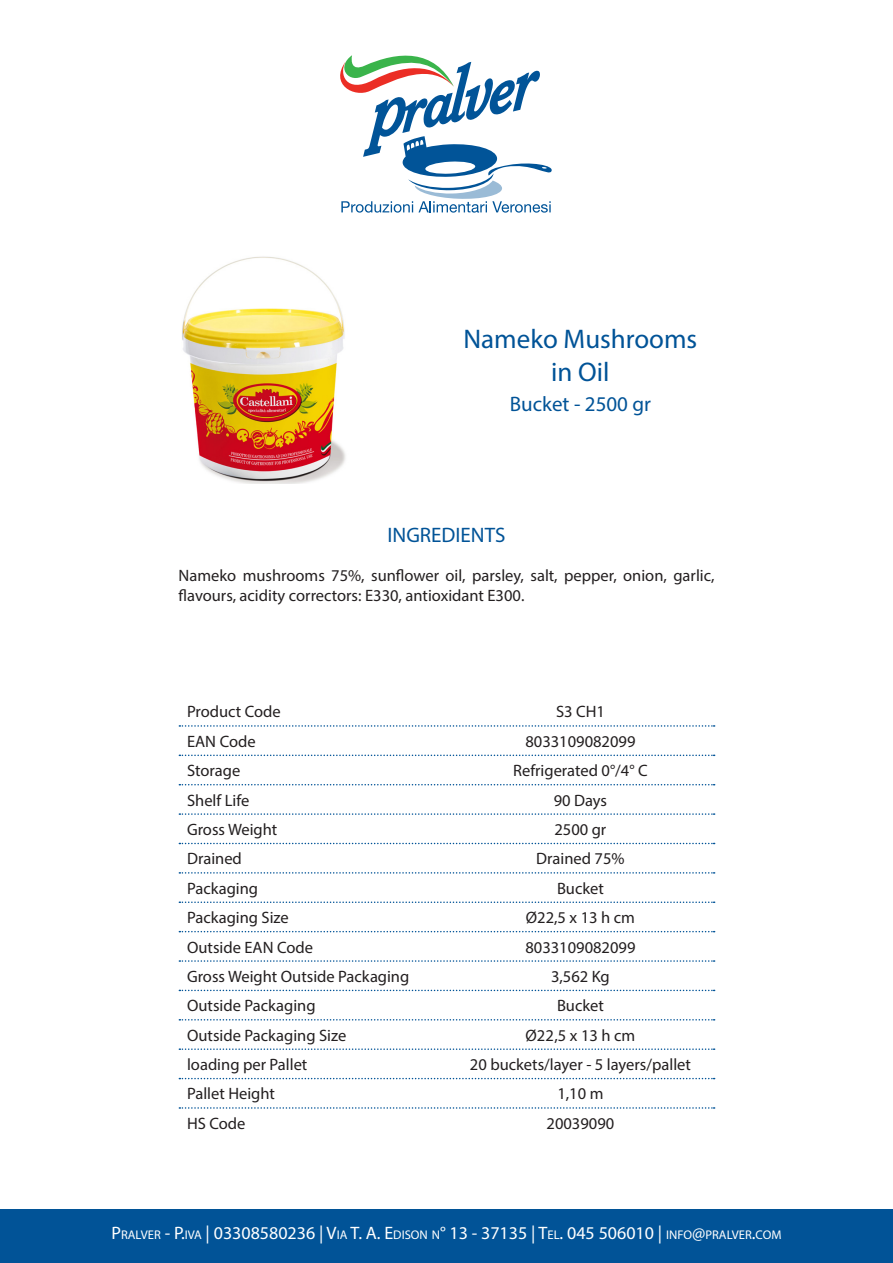
<style>
.page{position:relative;width:893px;height:1263px;background:#fff}
.page>*{position:absolute;margin:0;border:0;box-sizing:border-box;transform-origin:0 0}
.t1{font:27px "Myriad Pro";color:#015397}
.t2{font:21px "Myriad Pro";color:#015397}
.t3{font:18px "Myriad Pro";color:#fff}
.t4{font:16.5px/29.4px "Myriad Pro";color:#231f20}
.s1{font-size:12.6px}
</style>
<div class="page">
<div style="left:0;top:1209px;width:893px;height:54px;background:#015397"></div>
<svg style="left:340px;top:55px;width:212px;height:158px"></svg>
<svg style="left:179px;top:725px;width:536px;height:2px"></svg>
<svg style="left:179px;top:754px;width:536px;height:2px"></svg>
<svg style="left:179px;top:784px;width:536px;height:1px"></svg>
<svg style="left:179px;top:813px;width:536px;height:2px"></svg>
<svg style="left:179px;top:843px;width:536px;height:1px"></svg>
<svg style="left:179px;top:872px;width:536px;height:2px"></svg>
<svg style="left:179px;top:901px;width:536px;height:2px"></svg>
<svg style="left:179px;top:931px;width:536px;height:1px"></svg>
<svg style="left:179px;top:960px;width:536px;height:2px"></svg>
<svg style="left:179px;top:990px;width:536px;height:1px"></svg>
<svg style="left:179px;top:1019px;width:536px;height:1px"></svg>
<svg style="left:179px;top:1048px;width:536px;height:2px"></svg>
<svg style="left:179px;top:1078px;width:536px;height:1px"></svg>
<svg style="left:179px;top:1107px;width:536px;height:2px"></svg>
<img style="left:182px;top:256px;width:164px;height:228px">
<p class="t1" style="left:463px;top:323px;width:235px">Nameko Mushrooms</p>
<p class="t1" style="left:551px;top:355px;width:60px">in Oil</p>
<p class="t2" style="left:510px;top:391px;width:143px">Bucket - 2500 gr</p>
<p class="t2" style="left:388px;top:522px;width:119px">INGREDIENTS</p>
<p class="t4" style="left:179px;top:566px;width:537px;line-height:19.8px">Nameko mushrooms 75%, sunflower oil, parsley, salt, pepper, onion, garlic, flavours, acidity correctors: E330, antioxidant E300.</p>
<p class="t4" style="left:187px;top:697px;width:224px">Product Code<br>EAN Code<br>Storage<br>Shelf Life<br>Gross Weight<br>Drained<br>Packaging<br>Packaging Size<br>Outside EAN Code<br>Gross Weight Outside Packaging<br>Outside Packaging<br>Outside Packaging Size<br>loading per Pallet<br>Pallet Height<br>HS Code</p>
<p class="t4" style="left:556px;top:697px;width:50px">S3 CH1</p>
<p class="t4" style="left:525px;top:726px;width:112px">8033109082099</p>
<p class="t4" style="left:513px;top:756px;width:136px">Refrigerated 0°/4° C</p>
<p class="t4" style="left:554px;top:785px;width:55px">90 Days</p>
<p class="t4" style="left:554px;top:814px;width:53px">2500 gr</p>
<p class="t4" style="left:536px;top:844px;width:90px">Drained 75%</p>
<p class="t4" style="left:557px;top:873px;width:48px">Bucket</p>
<p class="t4" style="left:526px;top:903px;width:111px">Ø22,5 x 13 h cm</p>
<p class="t4" style="left:525px;top:932px;width:112px">8033109082099</p>
<p class="t4" style="left:551px;top:961px;width:60px">3,562 Kg</p>
<p class="t4" style="left:557px;top:991px;width:48px">Bucket</p>
<p class="t4" style="left:526px;top:1020px;width:111px">Ø22,5 x 13 h cm</p>
<p class="t4" style="left:470px;top:1049px;width:222px">20 buckets/layer - 5 layers/pallet</p>
<p class="t4" style="left:557px;top:1079px;width:48px">1,10 m</p>
<p class="t4" style="left:547px;top:1108px;width:69px">20039090</p>
<p class="t3" style="left:112px;top:1222px;width:671px">P<span class="s1">RALVER</span> - P.<span class="s1">IVA</span> | 03308580236 | V<span class="s1">IA</span> T. A. E <span class="s1">DISON N</span>° 13 - 37135 | T<span class="s1">EL</span>. 045 506010 | <span class="s1">INFO</span>@<span class="s1">PRALVER</span>.<span class="s1">COM</span></p>
</div>
